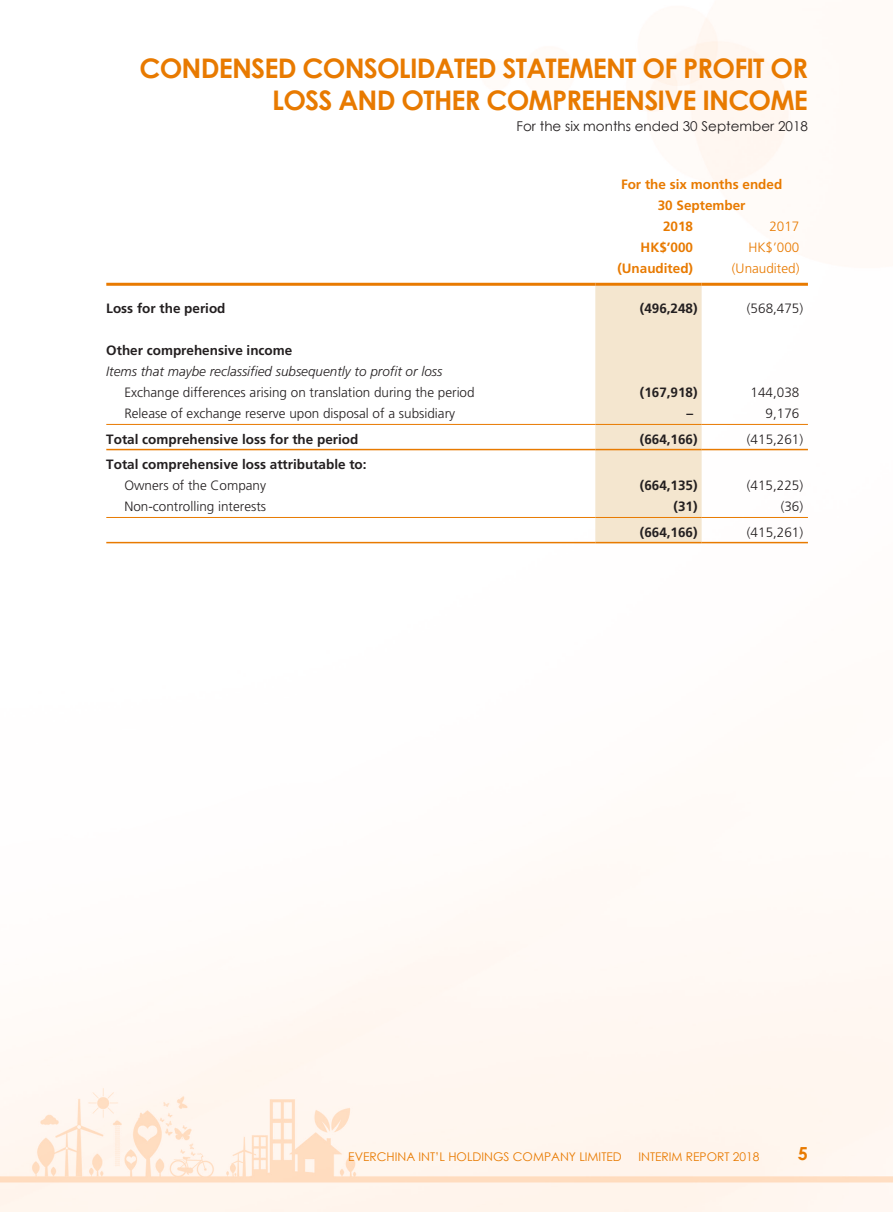
<style>
.page{position:relative;width:893px;height:1212px;background:#fff}
.page>*{position:absolute;margin:0;border:0;box-sizing:border-box;transform-origin:0 0}
.t1{font:700 27px/31.5px "Century Gothic";letter-spacing:-.03em;color:#e87a00;text-align:right}
.t2{font:700 18px "Century Gothic";color:#e87a00}
.t3{font:300 13.5px "Frutiger LT Std";color:#231f20}
.t4{font:700 13.5px "Frutiger LT Std";color:#231f20}
.t5{font:700 13.5px "Frutiger LT Std";color:#e87a00}
.t6{font:italic 300 13.5px "Frutiger LT Std";color:#231f20}
.t7{font:13.5px "Century Gothic";color:#231f20}
.t8{font:300 13.5px "Frutiger LT Std";color:#e87a00}
.t9{font:12px "Century Gothic";color:#e87a00}
</style>
<div class="page">
<img style="left:0;top:18px;width:893px;height:1194px">
<div style="left:595px;top:286px;width:107px;height:256px;background:#f4e6cf"></div>
<hr style="left:106px;top:283px;width:489px;height:3px;background:#e87a00">
<hr style="left:595px;top:283px;width:107px;height:3px;background:#e87a00">
<hr style="left:702px;top:283px;width:106px;height:3px;background:#e87a00">
<hr style="left:106px;top:424px;width:489px;height:1px;background:#e87a00">
<hr style="left:595px;top:424px;width:107px;height:1px;background:#e87a00">
<hr style="left:702px;top:424px;width:106px;height:1px;background:#e87a00">
<hr style="left:106px;top:449px;width:489px;height:1px;background:#e87a00">
<hr style="left:595px;top:449px;width:107px;height:1px;background:#e87a00">
<hr style="left:702px;top:449px;width:106px;height:1px;background:#e87a00">
<hr style="left:106px;top:517px;width:489px;height:1px;background:#e87a00">
<hr style="left:595px;top:517px;width:107px;height:1px;background:#e87a00">
<hr style="left:702px;top:517px;width:106px;height:1px;background:#e87a00">
<hr style="left:106px;top:542px;width:489px;height:1px;background:#e87a00">
<hr style="left:595px;top:542px;width:107px;height:1px;background:#e87a00">
<hr style="left:702px;top:542px;width:106px;height:1px;background:#e87a00">
<h1 class="t1" style="left:139px;top:52px;width:670px">CONDENSED CONSOLIDATED STATEMENT OF PROFIT OR<br>LOSS AND OTHER COMPREHENSIVE INCOME</h1>
<p class="t7" style="left:517px;top:116px;width:293px">For the six months ended 30 September 2018</p>
<p class="t5" style="left:621px;top:176px;width:163px">For the six months ended</p>
<p class="t5" style="left:658px;top:197px;width:89px">30 September</p>
<p class="t5" style="left:663px;top:218px;width:32px">2018</p>
<p class="t8" style="left:769px;top:218px;width:32px">2017</p>
<p class="t5" style="left:641px;top:239px;width:54px">HK$’000</p>
<p class="t8" style="left:748px;top:240px;width:53px">HK$’000</p>
<p class="t5" style="left:617px;top:260px;width:77px">(Unaudited)</p>
<p class="t8" style="left:732px;top:261px;width:69px">(Unaudited)</p>
<p class="t4" style="left:106px;top:300px;width:121px">Loss for the period</p>
<p class="t4" style="left:640px;top:300px;width:59px">(496,248)</p>
<p class="t3" style="left:747px;top:301px;width:58px">(568,475)</p>
<p class="t4" style="left:106px;top:342px;width:188px">Other comprehensive income</p>
<p class="t6" style="left:106px;top:364px;width:338px">Items that maybe reclassified subsequently to profit or loss</p>
<p class="t3" style="left:124px;top:385px;width:352px">Exchange differences arising on translation during the period</p>
<p class="t4" style="left:640px;top:384px;width:59px">(167,918)</p>
<p class="t3" style="left:751px;top:385px;width:50px">144,038</p>
<p class="t3" style="left:124px;top:406px;width:332px">Release of exchange reserve upon disposal of a subsidiary</p>
<p class="t4" style="left:686px;top:405px;width:8px">–</p>
<p class="t3" style="left:766px;top:406px;width:35px">9,176</p>
<p class="t4" style="left:106px;top:431px;width:254px">Total comprehensive loss for the period</p>
<p class="t4" style="left:640px;top:431px;width:59px">(664,166)</p>
<p class="t3" style="left:747px;top:431px;width:58px">(415,261)</p>
<p class="t4" style="left:106px;top:456px;width:262px">Total comprehensive loss attributable to:</p>
<p class="t3" style="left:124px;top:478px;width:143px">Owners of the Company</p>
<p class="t4" style="left:640px;top:477px;width:59px">(664,135)</p>
<p class="t3" style="left:747px;top:478px;width:58px">(415,225)</p>
<p class="t3" style="left:124px;top:499px;width:143px">Non-controlling interests</p>
<p class="t4" style="left:674px;top:498px;width:26px">(31)</p>
<p class="t3" style="left:781px;top:499px;width:24px">(36)</p>
<p class="t4" style="left:640px;top:524px;width:59px">(664,166)</p>
<p class="t3" style="left:747px;top:524px;width:58px">(415,261)</p>
<p class="t9" style="left:348px;top:1148px;width:275px">EVERCHINA INT’L HOLDINGS COMPANY LIMITED</p>
<p class="t9" style="left:638px;top:1148px;width:123px">INTERIM REPORT 2018</p>
<h2 class="t2" style="left:798px;top:1140px;width:12px">5</h2>
</div>
